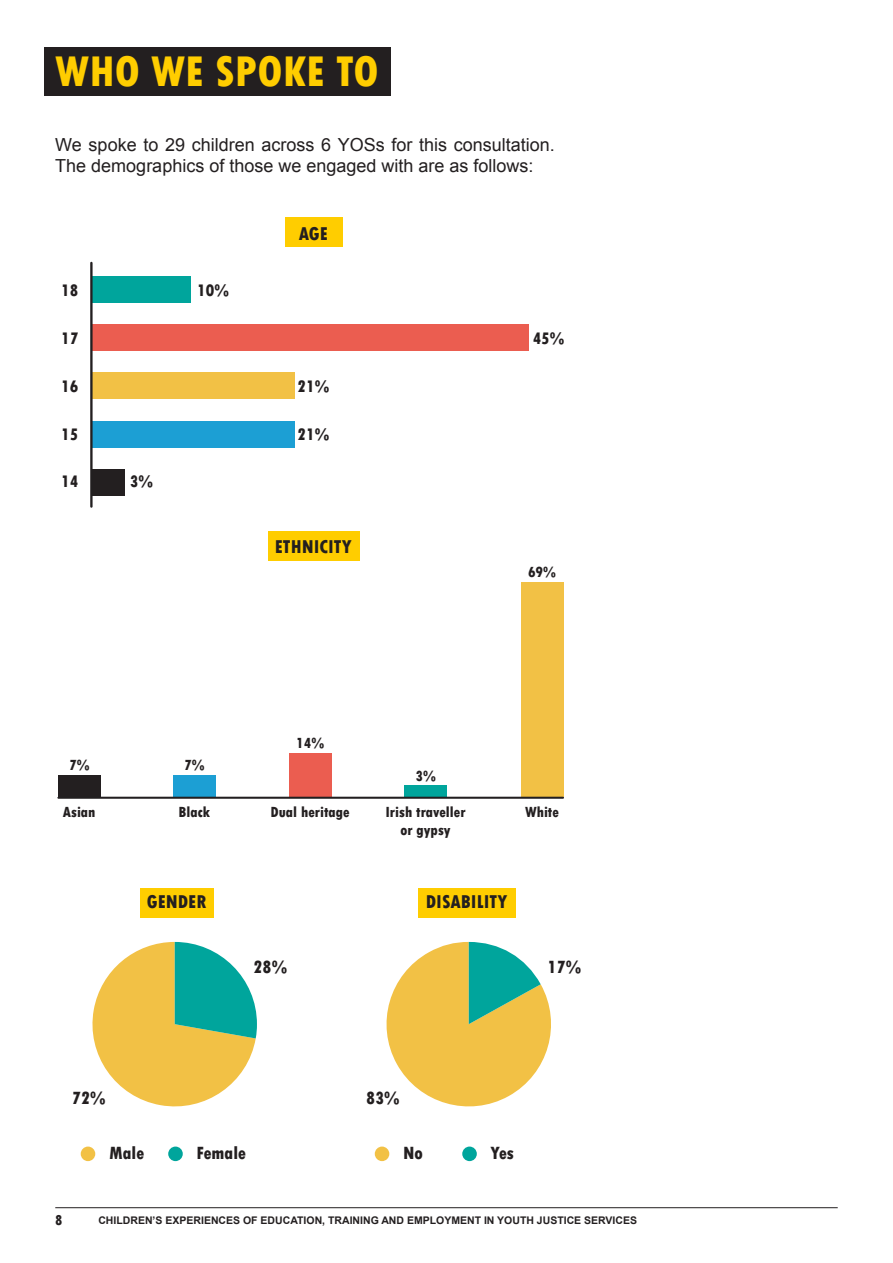
<style>
.page{position:relative;width:893px;height:1263px;background:#fff}
.page>*{position:absolute;margin:0;border:0;box-sizing:border-box;transform-origin:0 0}
.t1{font:800 condensed 45px "Tw Cen";color:#ffcd00}
.t2{font:800 condensed 19.5px "Tw Cen";color:#231f20}
.t3{font:800 condensed 18.6px "Tw Cen";color:#231f20}
.body{font:18px/21.6px "Arial";color:#231f20}
.t4{font:800 condensed 17.55px "Tw Cen";color:#231f20}
.t5{font:800 condensed 15.45px/18.6px "Tw Cen";color:#231f20;text-align:center}
.t6{font:800 condensed 15px "Tw Cen";color:#231f20}
.t7{font:700 10.5px "Arial";color:#231f20}
</style>
<div class="page">
<div style="left:45px;top:48px;width:346px;height:48px;background:#231f20"></div>
<div style="left:268px;top:531px;width:92px;height:30px;background:#ffcd00"></div>
<div style="left:285px;top:218px;width:58px;height:29px;background:#ffcd00"></div>
<div style="left:91px;top:276px;width:100px;height:26px;background:#00a59c"></div>
<div style="left:91px;top:469px;width:34px;height:27px;background:#231f20"></div>
<div style="left:91px;top:372px;width:203px;height:27px;background:#f2c145"></div>
<div style="left:91px;top:421px;width:203px;height:26px;background:#1c9fd4"></div>
<div style="left:91px;top:324px;width:438px;height:27px;background:#eb5d50"></div>
<hr style="left:90px;top:263px;width:3px;height:244px;background:#221f20">
<div style="left:58px;top:775px;width:42px;height:23px;background:#231f20"></div>
<div style="left:173px;top:775px;width:43px;height:23px;background:#1c9fd4"></div>
<div style="left:289px;top:753px;width:42px;height:45px;background:#eb5d50"></div>
<div style="left:404px;top:785px;width:43px;height:13px;background:#00a59c"></div>
<div style="left:521px;top:582px;width:42px;height:216px;background:#f2c145"></div>
<hr style="left:58px;top:797px;width:505px;height:2px;background:#221f20">
<div style="left:140px;top:888px;width:74px;height:29px;background:#ffcd00"></div>
<div style="left:418px;top:888px;width:98px;height:29px;background:#ffcd00"></div>
<svg style="left:386px;top:942px;width:165px;height:165px"></svg>
<div style="left:375px;top:1146px;width:14px;height:15px;background:#f2c145;border-radius:50%"></div>
<div style="left:462px;top:1146px;width:15px;height:15px;background:#00a59c;border-radius:50%"></div>
<svg style="left:92px;top:942px;width:165px;height:165px"></svg>
<div style="left:81px;top:1146px;width:14px;height:15px;background:#f2c145;border-radius:50%"></div>
<div style="left:168px;top:1146px;width:15px;height:15px;background:#00a59c;border-radius:50%"></div>
<hr style="left:55px;top:1207px;width:783px;height:1px;background:#231f20">
<h1 class="t1" style="left:55px;top:45px;width:325px">WHO WE SPOKE TO</h1>
<p class="body" style="left:55px;top:134px;width:501px">We spoke to 29 children across 6 YOSs for this consultation.<br>The demographics of those we engaged with are as follows:</p>
<p class="t4" style="left:61px;top:280px;width:19px">18</p>
<p class="t4" style="left:61px;top:327px;width:19px">17</p>
<p class="t4" style="left:61px;top:376px;width:19px">16</p>
<p class="t4" style="left:61px;top:424px;width:19px">15</p>
<p class="t4" style="left:61px;top:471px;width:19px">14</p>
<p class="t4" style="left:130px;top:471px;width:25px">3%</p>
<p class="t4" style="left:197px;top:280px;width:33px">10%</p>
<h2 class="t2" style="left:299px;top:222px;width:31px">AGE</h2>
<p class="t4" style="left:298px;top:376px;width:33px">21%</p>
<p class="t4" style="left:298px;top:424px;width:33px">21%</p>
<h2 class="t2" style="left:275px;top:535px;width:78px">ETHNICITY</h2>
<p class="t4" style="left:533px;top:327px;width:33px">45%</p>
<p class="t5" style="left:528px;top:563px;width:29px">69%</p>
<p class="t5" style="left:69px;top:755px;width:22px">7%</p>
<p class="t5" style="left:184px;top:755px;width:22px">7%</p>
<p class="t5" style="left:296px;top:734px;width:29px">14%</p>
<p class="t5" style="left:415px;top:766px;width:22px">3%</p>
<p class="t5" style="left:63px;top:803px;width:34px">Asian</p>
<p class="t5" style="left:179px;top:803px;width:33px">Black</p>
<p class="t5" style="left:271px;top:803px;width:81px">Dual heritage</p>
<p class="t5" style="left:385px;top:803px;width:82px">Irish traveller or gypsy</p>
<p class="t5" style="left:525px;top:803px;width:35px">White</p>
<h2 class="t2" style="left:147px;top:890px;width:61px">GENDER</h2>
<h2 class="t2" style="left:426px;top:890px;width:83px">DISABILITY</h2>
<p class="t3" style="left:253px;top:956px;width:35px">28%</p>
<p class="t3" style="left:547px;top:956px;width:35px">17%</p>
<p class="t3" style="left:72px;top:1087px;width:35px">72%</p>
<p class="t3" style="left:366px;top:1087px;width:35px">83%</p>
<p class="t3" style="left:109px;top:1142px;width:37px">Male</p>
<p class="t3" style="left:403px;top:1142px;width:21px">No</p>
<p class="t3" style="left:491px;top:1142px;width:25px">Yes</p>
<p class="t3" style="left:196px;top:1142px;width:51px">Female</p>
<p class="t6" style="left:55px;top:1211px;width:9px">8</p>
<p class="t7" style="left:98px;top:1213px;width:540px">CHILDREN’S EXPERIENCES OF EDUCATION, TRAINING AND EMPLOYMENT IN YOUTH JUSTICE SERVICES</p>
</div>
